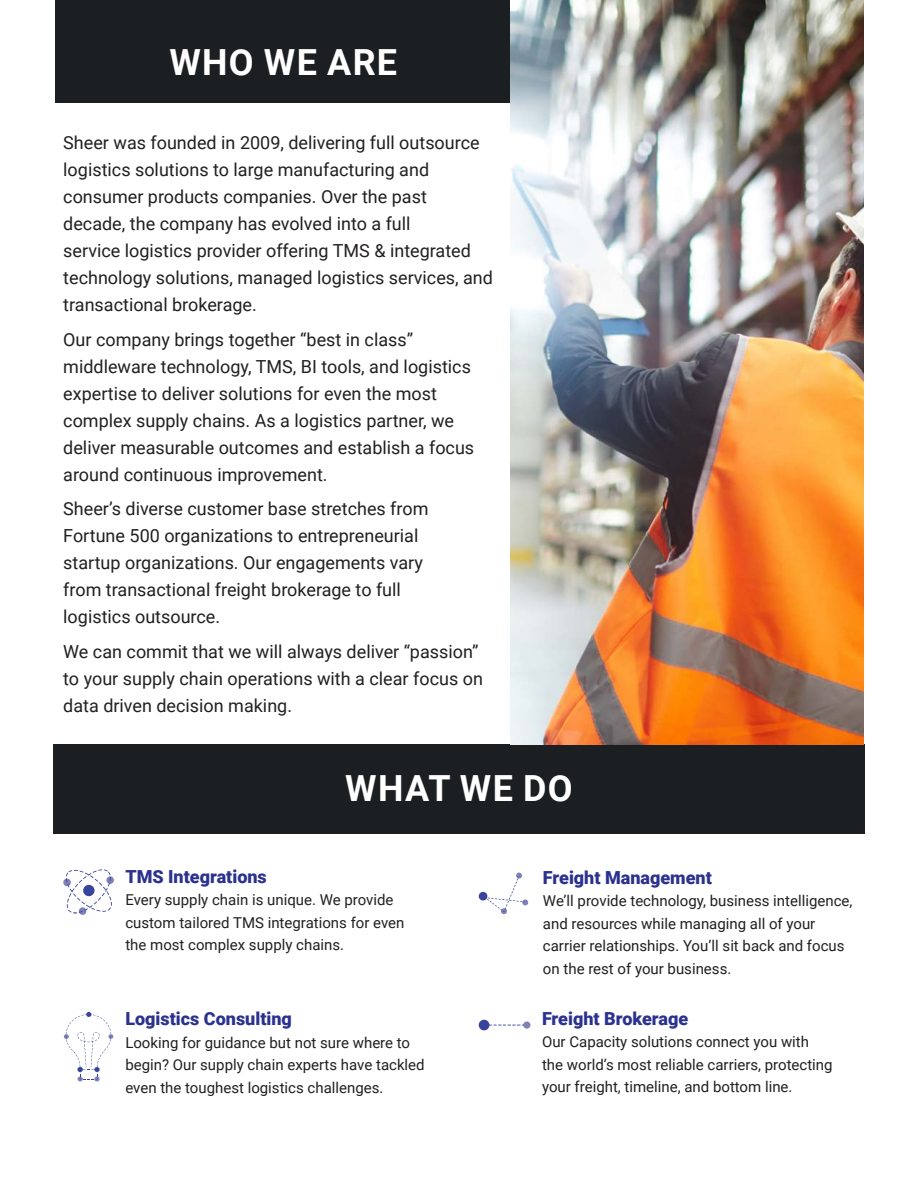
<style>
.page{position:relative;width:918px;height:1188px;background:#fff}
.page>*{position:absolute;margin:0;border:0;box-sizing:border-box;transform-origin:0 0}
.t1{font:700 36px "Roboto";letter-spacing:.035em;color:#fff}
.t2{font:18px/27px "Roboto";color:#221f1f}
.t3{font:900 18px "Roboto";color:#2b328e}
.t4{font:15px/22.5px "Roboto";color:#221f1f}
</style>
<div class="page">
<div style="left:55px;top:0;width:457px;height:102px;background:#1c1f22"></div>
<div style="left:53px;top:744px;width:812px;height:90px;background:#1c1f22"></div>
<div style="left:479px;top:1020px;width:10px;height:10px;background:#38439b;border-radius:50%"></div>
<div style="left:523px;top:1021px;width:7px;height:8px;background:#7f82b7;border-radius:50%"></div>
<svg style="left:489px;top:1025px;width:35px;height:1px"></svg>
<div style="left:522px;top:899px;width:6px;height:7px;background:#7f82b7;border-radius:3px"></div>
<svg style="left:479px;top:873px;width:46px;height:41px"></svg>
<svg style="left:64px;top:1012px;width:49px;height:69px"></svg>
<div style="left:63px;top:879px;width:8px;height:7px;background:#7f82b7;border-radius:50%"></div>
<svg style="left:66px;top:869px;width:46px;height:45px"></svg>
<img style="left:510px;top:0;width:354px;height:744px">
<h1 class="t1" style="left:169px;top:48px;width:229px">WHO WE ARE</h1>
<p class="t2" style="left:63px;top:131px;width:431px">Sheer was founded in 2009, delivering full outsource logistics solutions to large manufacturing and consumer products companies. Over the past decade, the company has evolved into a full<br>service logistics provider offering TMS &amp; integrated technology solutions, managed logistics services, and transactional brokerage.</p>
<p class="t2" style="left:63px;top:327px;width:412px">Our company brings together “best in class” middleware technology, TMS, BI tools, and logistics expertise to deliver solutions for even the most complex supply chains. As a logistics partner, we deliver measurable outcomes and establish a focus around continuous improvement.</p>
<p class="t2" style="left:63px;top:497px;width:367px">Sheer’s diverse customer base stretches from Fortune 500 organizations to entrepreneurial startup organizations. Our engagements vary from transactional freight brokerage to full logistics outsource.</p>
<p class="t2" style="left:63px;top:639px;width:421px">We can commit that we will always deliver “passion” to your supply chain operations with a clear focus on data driven decision making.</p>
<h1 class="t1" style="left:345px;top:774px;width:229px">WHAT WE DO</h1>
<p class="t3" style="left:125px;top:869px;width:143px">TMS Integrations</p>
<p class="t4" style="left:125px;top:890px;width:281px">Every supply chain is unique. We provide custom tailored TMS integrations for even the most complex supply chains.</p>
<p class="t3" style="left:125px;top:1012px;width:168px">Logistics Consulting</p>
<p class="t4" style="left:125px;top:1033px;width:301px">Looking for guidance but not sure where to begin? Our supply chain experts have tackled even the toughest logistics challenges.</p>
<p class="t3" style="left:543px;top:870px;width:170px">Freight Management</p>
<p class="t4" style="left:543px;top:891px;width:311px">We’ll provide technology, business intelligence, and resources while managing all of your carrier relationships. You’ll sit back and focus on the rest of your business.</p>
<p class="t3" style="left:542px;top:1011px;width:148px">Freight Brokerage</p>
<p class="t4" style="left:542px;top:1032px;width:292px">Our Capacity solutions connect you with the world’s most reliable carriers, protecting your freight, timeline, and bottom line.</p>
</div>
